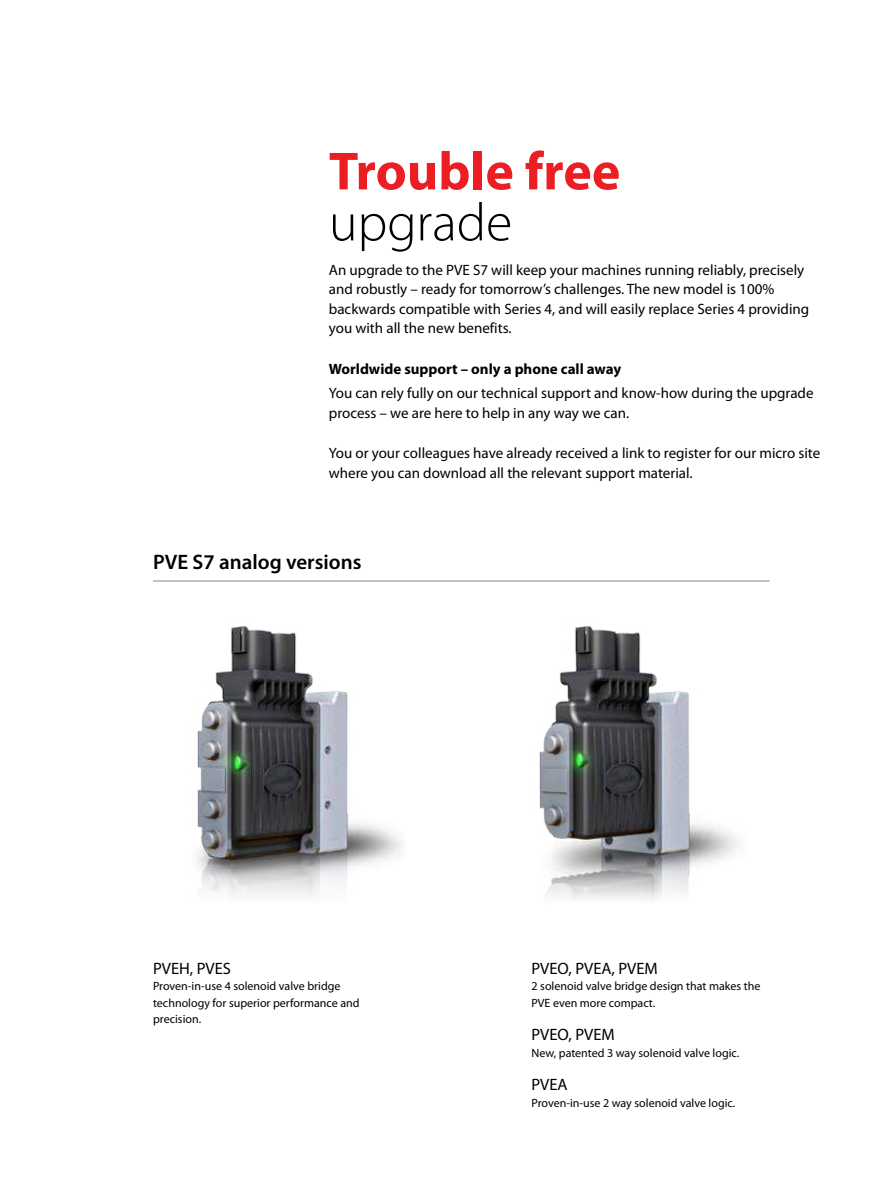
<style>
.page{position:relative;width:893px;height:1191px;background:#fff}
.page>*{position:absolute;margin:0;border:0;box-sizing:border-box;transform-origin:0 0}
.t1{font:700 54px "Myriad Pro";color:#ed1d24}
.t2{font:300 54px "Myriad Pro";color:#000}
.t3{font:600 21px "Myriad Pro";color:#000}
.t4{font:16.5px "Myriad Pro";color:#000}
.t5{font:15px/19.5px "Myriad Pro";color:#000}
.t6{font:700 15px "Myriad Pro";color:#000}
.t7{font:12px/16.5px "Myriad Pro";color:#000}
</style>
<div class="page">
<img style="left:197px;top:626px;width:206px;height:271px">
<img style="left:539px;top:626px;width:200px;height:274px">
<hr style="left:153px;top:580px;width:617px;height:1px;background:#748a96">
<h1 class="t1" style="left:329px;top:141px;width:293px">Trouble free</h1>
<h1 class="t2" style="left:329px;top:193px;width:185px">upgrade</h1>
<p class="t5" style="left:329px;top:260px;width:482px">An upgrade to the PVE S7 will keep your machines running reliably, precisely and robustly – ready for tomorrow’s challenges. The new model is 100% backwards compatible with Series 4, and will easily replace Series 4 providing you with all the new benefits.</p>
<p class="t6" style="left:329px;top:361px;width:294px">Worldwide support – only a phone call away</p>
<p class="t5" style="left:329px;top:383px;width:486px">You can rely fully on our technical support and know-how during the upgrade process – we are here to help in any way we can.</p>
<p class="t5" style="left:329px;top:444px;width:493px">You or your colleagues have already received a link to register for our micro site where you can download all the relevant support material.</p>
<h2 class="t3" style="left:153px;top:550px;width:210px">PVE S7 analog versions</h2>
<p class="t4" style="left:153px;top:959px;width:80px">PVEH, PVES</p>
<p class="t7" style="left:153px;top:978px;width:208px">Proven-in-use 4 solenoid valve bridge technology for superior performance and precision.</p>
<p class="t4" style="left:531px;top:959px;width:128px">PVEO, PVEA, PVEM</p>
<p class="t7" style="left:531px;top:978px;width:230px">2 solenoid valve bridge design that makes the<br>PVE even more compact.</p>
<p class="t4" style="left:531px;top:1025px;width:85px">PVEO, PVEM</p>
<p class="t7" style="left:531px;top:1044px;width:209px">New, patented 3 way solenoid valve logic.</p>
<p class="t4" style="left:531px;top:1075px;width:38px">PVEA</p>
<p class="t7" style="left:531px;top:1094px;width:205px">Proven-in-use 2 way solenoid valve logic.</p>
</div>
